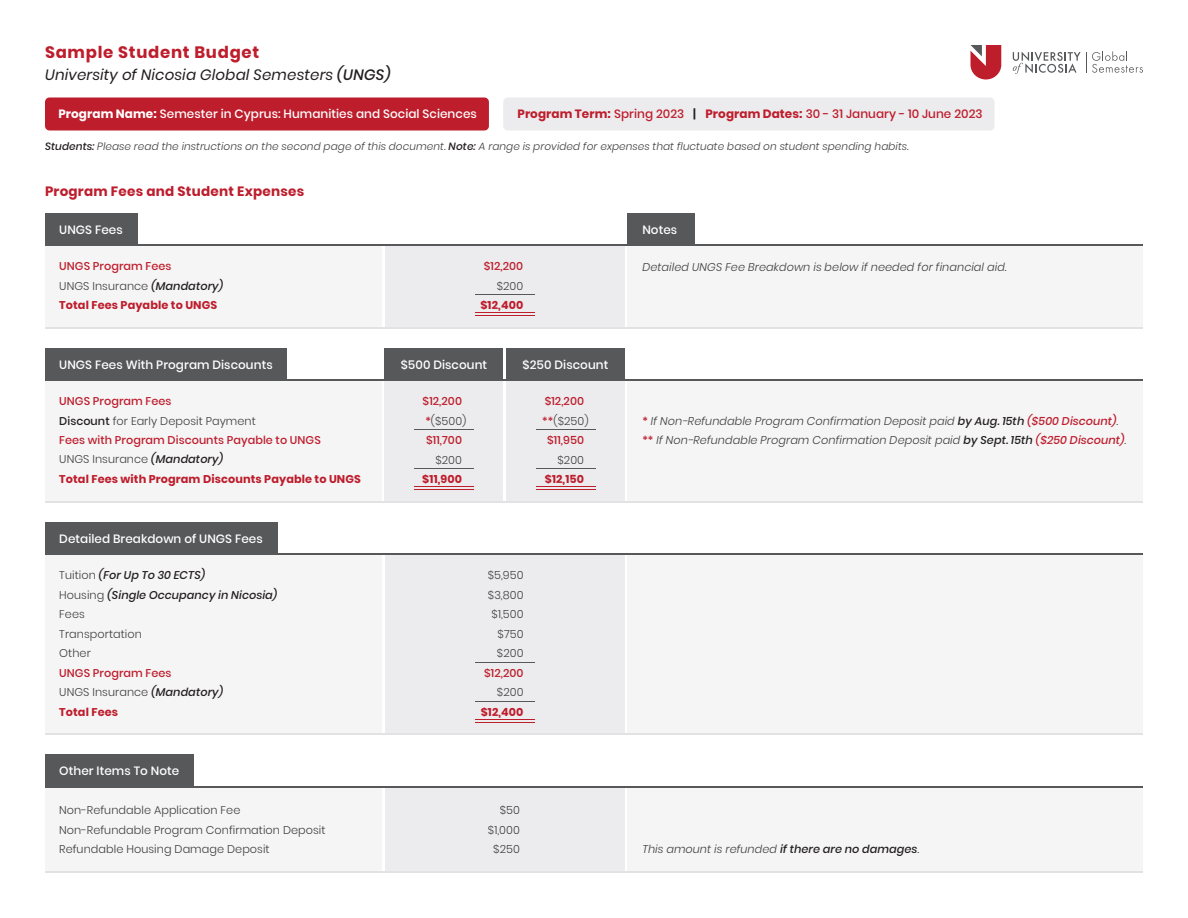
<style>
.page{position:relative;width:1188px;height:918px;background:#fff}
.page>*{position:absolute;margin:0;border:0;box-sizing:border-box;transform-origin:0 0}
.t1{font:700 16.5px "Poppins";letter-spacing:.045em;color:#be1d2c}
.t2{font:italic 15px "Poppins";letter-spacing:.01em;color:#231f20}
.t3{font:700 13.5px "Poppins";letter-spacing:.02em;color:#be1d2c}
.t4{font:500 12px "Poppins";letter-spacing:.005em;color:#fff}
.t5{font:500 12px "Poppins";letter-spacing:.005em;color:#be1d2c}
.t6{font:500 11.25px/19.5px "Poppins";letter-spacing:.005em;color:#be1d2c}
.t7{font:italic 300 11.25px/19.5px "Poppins";letter-spacing:.005em;color:#3e3e3f}
.t8{font:300 11.25px/19.5px "Poppins";letter-spacing:.005em;color:#3e3e3f;text-align:right}
.t9{font:700 11.25px/19.5px "Poppins";letter-spacing:.01em;color:#be1d2c}
.t10{font:italic 500 11.25px/19.5px "Poppins";letter-spacing:.005em;color:#231f20}
.t11{font:italic 300 10.5px "Poppins";letter-spacing:.005em;color:#3e3e3f}
.s1{font-weight:500}
.s2{font-weight:700}
.s3{font-weight:600;color:#211d1e}
.s4{font-weight:500;color:#231f20}
.s5{font-weight:300;color:#3e3e3f}
.s6{font-weight:500;font-style:italic;color:#231f20}
.s7{color:#231f20}
.s8{font-style:italic;color:#231f20}
.s9{font-weight:300;font-style:normal;color:#3e3e3f}
.s10{font-weight:500;font-style:normal;color:#be1d2c}
.s11{font-weight:500;color:#be1d2c}
</style>
<div class="page">
<svg style="left:970px;top:45px;width:31px;height:35px"></svg>
<svg style="left:1013px;top:51px;width:130px;height:23px"></svg>
<div style="left:503px;top:98px;width:492px;height:32px;background:#ececee;border-radius:4px"></div>
<div style="left:45px;top:98px;width:444px;height:32px;background:#be1d2c;border-radius:4px"></div>
<div style="left:385px;top:244px;width:240px;height:84px;background:#ececee"></div>
<hr style="left:475px;top:312px;width:60px;height:1px;background:#be1d2c">
<hr style="left:475px;top:315px;width:60px;height:1px;background:#be1d2c">
<div style="left:45px;top:244px;width:337px;height:84px;background:#f5f5f6"></div>
<div style="left:628px;top:244px;width:515px;height:84px;background:#f5f5f6"></div>
<div style="left:45px;top:213px;width:92px;height:33px;background:#57585a"></div>
<hr style="left:475px;top:294px;width:60px;height:1px;background:#57585a">
<hr style="left:45px;top:244px;width:1098px;height:2px;background:#57585a">
<hr style="left:45px;top:327px;width:1098px;height:1px;background:#e1e2e4">
<div style="left:628px;top:213px;width:67px;height:33px;background:#57585a"></div>
<div style="left:628px;top:786px;width:515px;height:87px;background:#f5f5f6"></div>
<div style="left:45px;top:786px;width:337px;height:87px;background:#f5f5f6"></div>
<div style="left:385px;top:786px;width:240px;height:87px;background:#ececee"></div>
<div style="left:45px;top:754px;width:149px;height:34px;background:#57585a"></div>
<hr style="left:45px;top:872px;width:1098px;height:1px;background:#e1e2e4">
<hr style="left:45px;top:786px;width:1098px;height:2px;background:#57585a">
<div style="left:385px;top:554px;width:240px;height:181px;background:#ececee"></div>
<div style="left:628px;top:554px;width:515px;height:181px;background:#f5f5f6"></div>
<div style="left:45px;top:554px;width:337px;height:181px;background:#f5f5f6"></div>
<hr style="left:45px;top:734px;width:1098px;height:1px;background:#e1e2e4">
<div style="left:45px;top:522px;width:233px;height:33px;background:#57585a"></div>
<hr style="left:45px;top:554px;width:1098px;height:1px;background:#57585a">
<hr style="left:475px;top:719px;width:60px;height:1px;background:#be1d2c">
<hr style="left:475px;top:722px;width:60px;height:1px;background:#be1d2c">
<hr style="left:475px;top:662px;width:60px;height:1px;background:#57585a">
<hr style="left:475px;top:701px;width:60px;height:1px;background:#57585a">
<div style="left:506px;top:380px;width:119px;height:122px;background:#ececee"></div>
<div style="left:385px;top:380px;width:118px;height:122px;background:#ececee"></div>
<div style="left:628px;top:380px;width:515px;height:122px;background:#f5f5f6"></div>
<hr style="left:536px;top:486px;width:60px;height:1px;background:#be1d2c">
<hr style="left:536px;top:489px;width:60px;height:1px;background:#be1d2c">
<hr style="left:536px;top:429px;width:60px;height:1px;background:#57585a">
<hr style="left:536px;top:468px;width:60px;height:1px;background:#57585a">
<hr style="left:414px;top:486px;width:60px;height:1px;background:#be1d2c">
<hr style="left:414px;top:489px;width:60px;height:1px;background:#be1d2c">
<hr style="left:414px;top:429px;width:60px;height:1px;background:#57585a">
<hr style="left:414px;top:468px;width:60px;height:1px;background:#57585a">
<div style="left:45px;top:380px;width:337px;height:122px;background:#f5f5f6"></div>
<div style="left:45px;top:348px;width:241px;height:33px;background:#57585a"></div>
<hr style="left:45px;top:380px;width:1098px;height:1px;background:#57585a">
<hr style="left:45px;top:501px;width:1098px;height:1px;background:#e1e2e4">
<div style="left:385px;top:348px;width:118px;height:33px;background:#57585a"></div>
<div style="left:506px;top:348px;width:119px;height:33px;background:#57585a"></div>
<h1 class="t1" style="left:45px;top:42px;width:216px">Sample Student Budget</h1>
<h2 class="t2" style="left:45px;top:66px;width:347px">University of Nicosia Global Semesters <span class="s1">(UNGS)</span></h2>
<p class="t4" style="left:58px;top:107px;width:420px"><span class="s2">Program Name:</span> Semester in Cyprus: Humanities and Social Sciences</p>
<p class="t5" style="left:518px;top:107px;width:467px"><span class="s2">Program Term:</span> Spring 2023 <span class="s3">|</span> <span class="s2">Program Dates:</span> 30 - 31 January - 10 June 2023</p>
<p class="t11" style="left:45px;top:140px;width:865px"><span class="s4">Students:</span> Please read the instructions on the second page of this document. <span class="s4">Note:</span> A range is provided for expenses that fluctuate based on student spending habits.</p>
<p class="t3" style="left:45px;top:184px;width:261px">Program Fees and Student Expenses</p>
<p class="t4" style="left:59px;top:223px;width:65px">UNGS Fees</p>
<p class="t9" style="left:59px;top:256px;width:165px"><span class="s1">UNGS Program Fees<br></span><span class="s5">UNGS Insurance</span> <span class="s6">(Mandatory)<br></span>Total Fees Payable to UNGS</p>
<p class="t4" style="left:59px;top:358px;width:215px">UNGS Fees With Program Discounts</p>
<p class="t6" style="left:59px;top:391px;width:303px">UNGS Program Fees<br><span class="s7">Discount</span> <span class="s5">for Early Deposit Payment<br></span>Fees with Program Discounts Payable to UNGS<br><span class="s5">UNGS Insurance</span> <span class="s8">(Mandatory)<br></span><span class="s2">Total Fees with Program Discounts Payable to UNGS</span></p>
<p class="t4" style="left:59px;top:532px;width:205px">Detailed Breakdown of UNGS Fees</p>
<p class="t10" style="left:59px;top:565px;width:220px"><span class="s9">Tuition</span> (For Up To 30 ECTS)<br><span class="s9">Housing</span> (Single Occupancy in Nicosia)<br><span class="s9">Fees<br>Transportation<br>Other</span></p>
<p class="t6" style="left:59px;top:663px;width:165px">UNGS Program Fees<br><span class="s5">UNGS Insurance</span> <span class="s8">(Mandatory)<br></span><span class="s2">Total Fees</span></p>
<p class="t6" style="left:484px;top:256px;width:41px">$12,200</p>
<p class="t8" style="left:497px;top:276px;width:28px">$200</p>
<p class="t9" style="left:480px;top:295px;width:44px">$12,400</p>
<p class="t4" style="left:401px;top:358px;width:88px">$500 Discount</p>
<p class="t4" style="left:523px;top:358px;width:87px">$250 Discount</p>
<p class="t6" style="left:423px;top:391px;width:45px">$12,200 *<span class="s5">($500) </span>$11,700</p>
<p class="t8" style="left:435px;top:450px;width:28px">$200</p>
<p class="t9" style="left:422px;top:469px;width:41px">$11,900</p>
<p class="t6" style="left:542px;top:391px;width:48px;text-align:center">$12,200 **<span class="s5">($250) </span>$11,950</p>
<p class="t8" style="left:558px;top:450px;width:28px">$200</p>
<p class="t9" style="left:545px;top:469px;width:41px">$12,150</p>
<p class="t8" style="left:488px;top:565px;width:37px">$5,950 $3,800 $1,500 $750 $200</p>
<p class="t6" style="left:484px;top:663px;width:41px">$12,200</p>
<p class="t8" style="left:497px;top:682px;width:28px">$200</p>
<p class="t9" style="left:481px;top:702px;width:44px">$12,400</p>
<p class="t4" style="left:59px;top:764px;width:122px">Other Items To Note</p>
<p class="t8" style="left:59px;top:801px;width:268px;text-align:left">Non-Refundable Application Fee<br>Non-Refundable Program Confirmation Deposit<br>Refundable Housing Damage Deposit</p>
<p class="t8" style="left:488px;top:801px;width:33px">$50 $1,000 $250</p>
<p class="t4" style="left:642px;top:223px;width:36px">Notes</p>
<p class="t7" style="left:642px;top:258px;width:366px">Detailed UNGS Fee Breakdown is below if needed for financial aid.</p>
<p class="t7" style="left:642px;top:411px;width:486px"><span class="s10">*</span> If Non-Refundable Program Confirmation Deposit paid <span class="s4">by Aug. 15th</span> <span class="s11">($500 Discount)</span>. <span class="s10">**</span> If Non-Refundable Program Confirmation Deposit paid <span class="s4">by Sept. 15th</span> <span class="s11">($250 Discount)</span>.</p>
<p class="t7" style="left:642px;top:840px;width:278px">This amount is refunded <span class="s4">if there are no damages</span>.</p>
</div>
